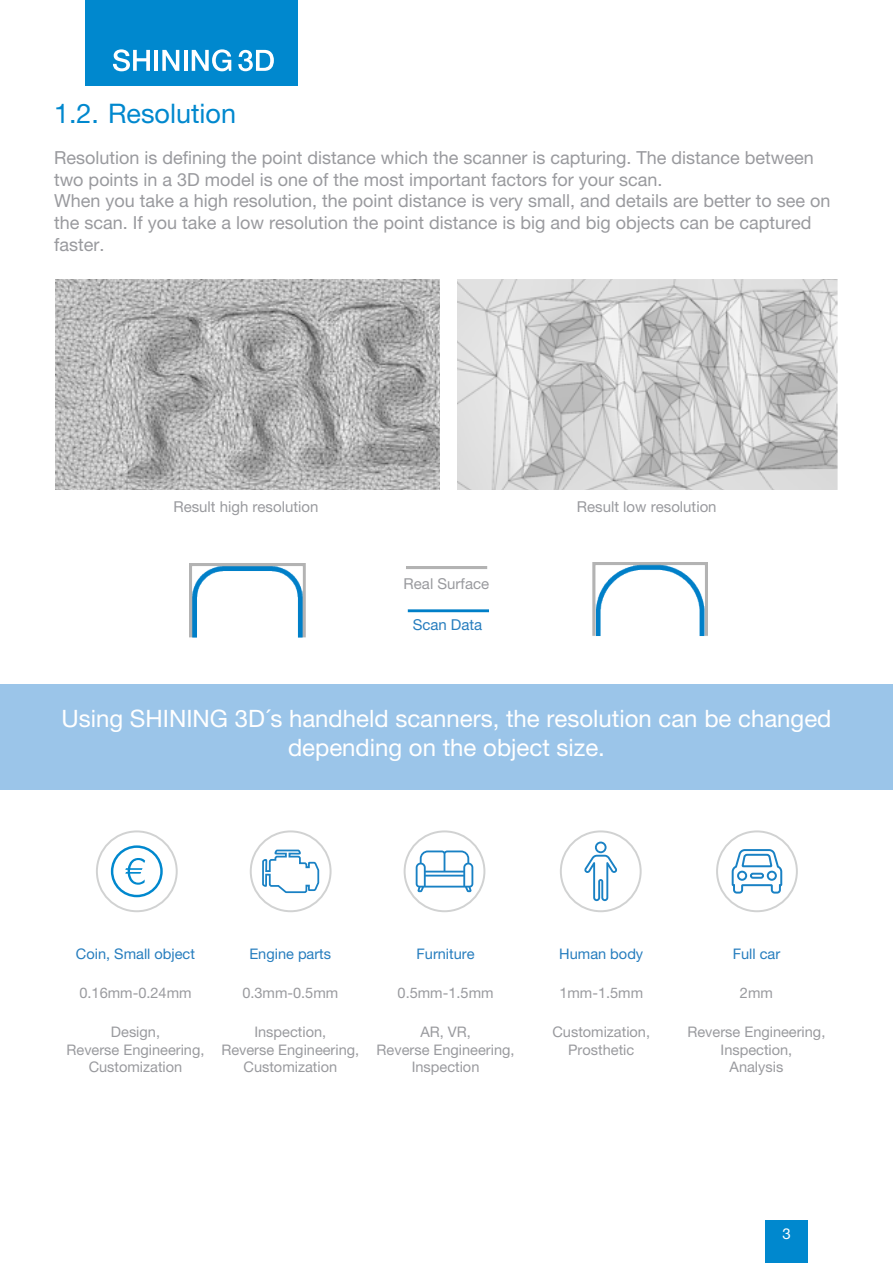
<style>
.page{position:relative;width:893px;height:1263px;background:#fff}
.page>*{position:absolute;margin:0;border:0;box-sizing:border-box;transform-origin:0 0}
.t1{font:27px "Helvetica Neue LT Pro";color:#0088ce}
.t2{font:24px/28.8px "Helvetica Neue LT Pro";color:#fff;text-align:center}
.t3{font:18px/21.6px "Helvetica Neue LT Pro";color:#999a9e}
.t4{font:15px "Helvetica Neue LT Pro";color:#999a9e}
.t5{font:15px "Helvetica Neue LT Pro";color:#267dbe}
.t6{font:15px "Helvetica Neue LT Pro";color:#fff}
.t7{font:14.55px/17.5px "Helvetica Neue LT Pro";color:#999a9e;text-align:center}
.t8{font:14.55px "Helvetica Neue LT Pro";color:#267dbe}
</style>
<div class="page">
<div style="left:0;top:684px;width:893px;height:105px;background:#9bc5e9"></div>
<img style="left:406px;top:566px;width:83px;height:47px">
<div style="left:85px;top:0;width:213px;height:85px;background:#0088ce"></div>
<div style="left:765px;top:1220px;width:43px;height:43px;background:#0088ce"></div>
<img style="left:56px;top:279px;width:383px;height:210px">
<img style="left:457px;top:279px;width:381px;height:210px">
<img style="left:592px;top:562px;width:116px;height:74px">
<img style="left:189px;top:564px;width:117px;height:74px">
<svg style="left:262px;top:849px;width:58px;height:45px"></svg>
<div style="left:250px;top:830px;width:82px;height:82px;border:2px solid #d1d2d2;border-radius:50%"></div>
<div style="left:96px;top:830px;width:82px;height:82px;border:2px solid #d1d2d2;border-radius:50%"></div>
<div style="left:111px;top:845px;width:52px;height:52px;border:2px solid #0088ce;border-radius:50%"></div>
<svg style="left:125px;top:858px;width:20px;height:27px"></svg>
<svg style="left:416px;top:850px;width:57px;height:42px"></svg>
<div style="left:404px;top:830px;width:81px;height:82px;border:2px solid #d1d2d2;border-radius:50%"></div>
<svg style="left:584px;top:841px;width:33px;height:60px"></svg>
<div style="left:560px;top:830px;width:82px;height:82px;border:2px solid #d1d2d2;border-radius:50%"></div>
<svg style="left:731px;top:849px;width:52px;height:45px"></svg>
<div style="left:716px;top:830px;width:82px;height:82px;border:2px solid #d1d2d2;border-radius:50%"></div>
<svg style="left:113px;top:49px;width:37px;height:22px"></svg>
<hr style="left:154px;top:50px;width:4px;height:21px;background:#fff">
<svg style="left:162px;top:50px;width:17px;height:21px"></svg>
<hr style="left:184px;top:50px;width:3px;height:21px;background:#fff">
<svg style="left:192px;top:49px;width:39px;height:22px"></svg>
<svg style="left:238px;top:50px;width:36px;height:21px"></svg>
<p class="t1" style="left:54px;top:96px;width:184px">1.2. Resolution</p>
<p class="t3" style="left:54px;top:147px;width:761px">Resolution is defining the point distance which the scanner is capturing. The distance between two points in a 3D model is one of the most important factors for your scan.</p>
<p class="t3" style="left:54px;top:190px;width:778px">When you take a high resolution, the point distance is very small, and details are better to see on the scan. If you take a low resolution the point distance is big and big objects can be captured faster.</p>
<p class="t4" style="left:173px;top:497px;width:147px">Result high resolution</p>
<p class="t4" style="left:577px;top:497px;width:141px">Result low resolution</p>
<p class="t4" style="left:404px;top:574px;width:87px">Real Surface</p>
<p class="t5" style="left:413px;top:615px;width:71px">Scan Data</p>
<p class="t2" style="left:62px;top:704px;width:771px">Using SHINING 3D´s handheld scanners, the resolution can be changed depending on the object size.</p>
<p class="t8" style="left:76px;top:945px;width:121px">Coin, Small object</p>
<p class="t7" style="left:79px;top:984px;width:114px">0.16mm-0.24mm</p>
<p class="t7" style="left:111px;top:1023px;width:51px">Design,</p>
<p class="t7" style="left:67px;top:1040px;width:139px">Reverse Engineering,<br>Customization</p>
<p class="t8" style="left:249px;top:945px;width:83px">Engine parts</p>
<p class="t7" style="left:242px;top:984px;width:97px">0.3mm-0.5mm</p>
<p class="t7" style="left:254px;top:1023px;width:73px">Inspection,</p>
<p class="t7" style="left:221px;top:1040px;width:139px">Reverse Engineering,</p>
<p class="t7" style="left:243px;top:1058px;width:95px">Customization</p>
<p class="t8" style="left:417px;top:945px;width:60px">Furniture</p>
<p class="t7" style="left:398px;top:984px;width:97px">0.5mm-1.5mm</p>
<p class="t7" style="left:420px;top:1023px;width:52px">AR, VR,</p>
<p class="t7" style="left:377px;top:1040px;width:139px">Reverse Engineering,</p>
<p class="t7" style="left:412px;top:1058px;width:69px">Inspection</p>
<p class="t8" style="left:559px;top:945px;width:85px">Human body</p>
<p class="t7" style="left:559px;top:984px;width:85px">1mm-1.5mm</p>
<p class="t7" style="left:552px;top:1023px;width:99px">Customization,</p>
<p class="t7" style="left:568px;top:1040px;width:68px">Prosthetic</p>
<p class="t8" style="left:733px;top:945px;width:49px">Full car</p>
<p class="t7" style="left:740px;top:984px;width:34px">2mm</p>
<p class="t7" style="left:687px;top:1023px;width:139px">Reverse Engineering,</p>
<p class="t7" style="left:720px;top:1040px;width:73px">Inspection,</p>
<p class="t7" style="left:730px;top:1058px;width:55px">Analysis</p>
<p class="t6" style="left:782px;top:1224px;width:10px">3</p>
</div>
